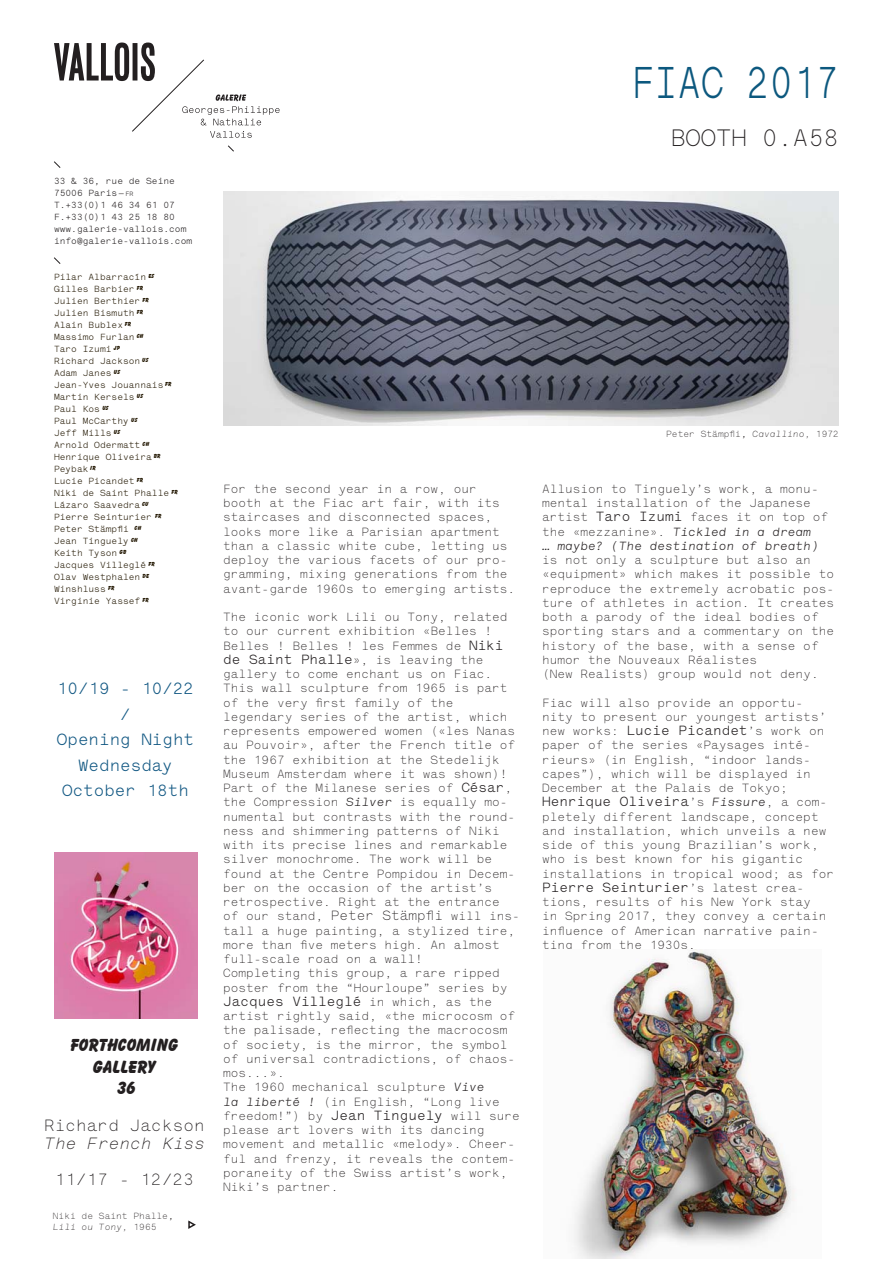
<style>
.page{position:relative;width:893px;height:1263px;background:#fff}
.page>*{position:absolute;margin:0;border:0;box-sizing:border-box;transform-origin:0 0}
.t1{font:700 45px "Lettera";color:#0c587e;scale:.8 1}
.t2{font:24px "Lettera";color:#231f20}
.t3{font:800 18px "Balloon BT";color:#231f20}
.t4{font:700 16.5px "Lettera";color:#125883}
.t5{font:16.5px "Lettera";letter-spacing:.01em;color:#231f20}
.t6{font:italic 16.5px "Lettera";color:#231f20}
.t7{font:700 13.5px "Lettera";color:#231f20}
.t8{font:12px/14.2px "Lettera";color:#231f20}
.t9{font:700 9px/12px "Lettera";color:#251a05}
.t10{font:700 9px/12px "Lettera";color:#231f20}
.t11{font:9px/10.8px "Lettera";color:#231f20}
.t12{font:700 9px "Lettera";color:#231f20}
.s1{font-size:6.3px}
.s2{font-weight:700}
.s3{font-style:italic}
.s4{font-weight:700;font-size:13.5px}
.s5{font-weight:700;font-style:italic}
.s6{font-size:13.5px}
.s7{font-weight:400;font-size:12px}
.s8{font-style:italic;font-size:12px}
</style>
<div class="page">
<svg style="left:54px;top:43px;width:226px;height:95px"></svg>
<svg style="left:54px;top:161px;width:7px;height:7px"></svg>
<svg style="left:54px;top:257px;width:7px;height:7px"></svg>
<svg style="left:188px;top:1220px;width:8px;height:9px"></svg>
<img style="left:223px;top:191px;width:616px;height:234px">
<img style="left:574px;top:949px;width:221px;height:310px">
<img style="left:54px;top:852px;width:143px;height:166px">
<p class="t10" style="left:54px;top:175px;width:122px">33 &amp; 36, rue de Seine<br>75006 Paris— <span class="s1">fr</span></p>
<p class="t12" style="left:54px;top:200px;width:122px">T.+33(0)1 46 34 61 07</p>
<p class="t12" style="left:54px;top:212px;width:122px">F .+33(0)1 43 25 18 80</p>
<p class="t10" style="left:54px;top:223px;width:140px">www.galerie-vallois.com info@galerie-vallois.com</p>
<p class="t9" style="left:54px;top:271px;width:102px">Pilar Albarracín <sup>ES<br></sup>Gilles Barbier <sup>FR</sup></p>
<p class="t9" style="left:54px;top:295px;width:96px">Julien Berthier <sup>FR<br></sup>Julien Bismuth <sup>FR</sup></p>
<p class="t9" style="left:54px;top:319px;width:79px">Alain Bublex <sup>FR</sup></p>
<p class="t9" style="left:54px;top:331px;width:91px">Massimo Furlan <sup>CH</sup></p>
<p class="t9" style="left:54px;top:343px;width:68px">Taro Izumi <sup>JP</sup></p>
<p class="t9" style="left:54px;top:355px;width:96px">Richard Jackson <sup>US</sup></p>
<p class="t9" style="left:54px;top:367px;width:119px">Adam Janes <sup>US<br></sup>Jean-Yves Jouannais <sup>FR<br></sup>Martin Kersels <sup>US</sup></p>
<p class="t9" style="left:54px;top:403px;width:85px">Paul Kos <sup>US<br></sup>Paul McCarthy <sup>US</sup></p>
<p class="t9" style="left:54px;top:427px;width:97px">Jeff Mills <sup>US<br></sup>Arnold Odermatt <sup>CH</sup></p>
<p class="t9" style="left:54px;top:451px;width:108px">Henrique Oliveira <sup>BR</sup></p>
<p class="t9" style="left:54px;top:463px;width:43px">Peybak <sup>IR</sup></p>
<p class="t9" style="left:54px;top:475px;width:91px">Lucie Picandet <sup>FR</sup></p>
<p class="t9" style="left:54px;top:487px;width:125px">Niki de Saint Phalle <sup>FR</sup></p>
<p class="t9" style="left:54px;top:499px;width:96px">Lázaro Saavedra <sup>CU</sup></p>
<p class="t9" style="left:54px;top:511px;width:109px">Pierre Seinturier <sup>FR</sup></p>
<p class="t9" style="left:54px;top:523px;width:89px">Peter Stämpfli <sup>CH</sup></p>
<p class="t9" style="left:54px;top:535px;width:85px">Jean Tinguely <sup>CH</sup></p>
<p class="t9" style="left:54px;top:547px;width:74px">Keith Tyson <sup>GB</sup></p>
<p class="t9" style="left:54px;top:559px;width:102px">Jacques Villeglé <sup>FR<br></sup>Olav Westphalen <sup>DE</sup></p>
<p class="t9" style="left:54px;top:583px;width:62px">Winshluss <sup>FR</sup></p>
<p class="t9" style="left:54px;top:595px;width:96px">Virginie Yassef <sup>FR</sup></p>
<p class="t4" style="left:57px;top:680px;width:139px">10/19 - 10/22</p>
<p class="t4" style="left:120px;top:705px;width:12px">/</p>
<p class="t4" style="left:57px;top:730px;width:139px">Opening Night</p>
<p class="t4" style="left:78px;top:756px;width:97px">Wednesday</p>
<p class="t4" style="left:62px;top:781px;width:128px">October 18th</p>
<p class="t3" style="left:70px;top:1034px;width:109px">FORTHCOMING</p>
<p class="t3" style="left:93px;top:1056px;width:65px">GALLERY</p>
<p class="t3" style="left:118px;top:1077px;width:20px">36</p>
<p class="t5" style="left:44px;top:1116px;width:162px">Richard Jackson</p>
<p class="t6" style="left:44px;top:1134px;width:164px">The French Kiss</p>
<p class="t5" style="left:55px;top:1170px;width:141px">11/17 - 12/23</p>
<p class="t11" style="left:53px;top:1210px;width:122px">Niki de Saint Phalle<span class="s2">,<br></span><span class="s3">Lili ou Tony,</span> 1965</p>
<p class="t8" style="left:223px;top:482px;width:293px">For the second year in a row, our booth at the Fiac art fair, with its staircases and disconnected spaces, looks more like a Parisian apartment than a classic white cube, letting us deploy the various facets of our pro&shy;gramming, mixing generations from the avant-garde 1960s to emerging artists.</p>
<p class="t8" style="left:223px;top:610px;width:286px">The iconic work Lili ou Tony, related to our current exhibition «Belles !<br>Belles ! Belles ! les Femmes de <span class="s4">Niki de Saint Phalle</span>», is leaving the gallery to come enchant us on Fiac.<br>This wall sculpture from 1965 is part of the very first family of the</p>
<p class="t8" style="left:223px;top:710px;width:293px">legendary series of the artist, which represents empowered women («les Nanas au Pouvoir», after the French title of the 1967 exhibition at the Stedelijk Museum Amsterdam where it was shown)!</p>
<p class="t8" style="left:223px;top:781px;width:298px">Part of the Milanese series of <span class="s4">César</span>, the Compression <span class="s5">Silver</span> is equally mo&shy;numental but contrasts with the round&shy;ness and shimmering patterns of Niki with its precise lines and remarkable silver monochrome. The work will be found at the Centre Pompidou in Decem&shy;ber on the occasion of the artist’s retrospective. Right at the entrance<br>of our stand, <span class="s6">Peter Stämpfli</span> will ins&shy;tall a huge painting, a stylized tire, more than five meters high. An almost full-scale road on a wall!</p>
<p class="t8" style="left:223px;top:966px;width:286px">Completing this group, a rare ripped poster from the “Hourloupe” series by</p>
<p class="t7" style="left:223px;top:994px;width:270px">Jacques Villeglé <span class="s7">in which, as the</span></p>
<p class="t8" style="left:223px;top:1009px;width:293px">artist rightly said, «the microcosm of the palisade, reflecting the macrocosm of society, is the mirror, the symbol of universal contradictions, of chaos&shy;mos...».</p>
<p class="t8" style="left:223px;top:1080px;width:298px">The 1960 mechanical sculpture <span class="s5">Vive<br>la liberté !</span> (in English, “Long live freedom!”) by <span class="s4">Jean Tinguely</span> will sure please art lovers with its dancing movement and metallic «melody». Cheer&shy;ful and frenzy, it reveals the contem&shy;poraneity of the Swiss artist’s work, Niki’s partner.</p>
<p class="t1" style="left:632px;top:58px;width:261px">FIAC 2017</p>
<p class="t2" style="left:670px;top:124px;width:170px">BOOTH 0.A58</p>
<p class="t11" style="left:666px;top:428px;width:174px">Peter Stämpfli<span class="s2">,</span> <span class="s3">Cavallino,</span> 1972</p>
<p class="t8" style="left:542px;top:482px;width:293px">Allusion to Tinguely’s work, a monu&shy;mental installation of the Japanese artist <span class="s4">Taro Izumi</span> faces it on top of the «mezzanine». <span class="s5">Tickled in a dream<br>… maybe? (The destination of breath) </span>is not only a sculpture but also an «equipment» which makes it possible to reproduce the extremely acrobatic pos&shy;ture of athletes in action. It creates both a parody of the ideal bodies of sporting stars and a commentary on the history of the base, with a sense of humor the Nouveaux Réalistes</p>
<p class="t8" style="left:542px;top:667px;width:278px">(New Realists) group would not deny.</p>
<p class="t8" style="left:542px;top:695px;width:286px">Fiac will also provide an opportu&shy;nity to present our youngest artists’ new works: <span class="s4">Lucie Picandet</span>’s work on paper of the series «Paysages inté&shy;rieurs» (in English, “indoor lands&shy;capes”), which will be displayed in December at the Palais de Tokyo;</p>
<p class="t7" style="left:542px;top:794px;width:287px">Henrique Oliveira<span class="s7">’s</span> <span class="s8">Fissure</span><span class="s7">, a com-</span></p>
<p class="t8" style="left:542px;top:809px;width:293px">pletely different landscape, concept and installation, which unveils a new side of this young Brazilian’s work, who is best known for his gigantic installations in tropical wood; as for</p>
<p class="t7" style="left:542px;top:880px;width:264px">Pierre Seinturier<span class="s7">’s latest crea-</span></p>
<p class="t8" style="left:542px;top:895px;width:286px">tions, results of his New York stay in Spring 2017, they convey a certain influence of American narrative pain&shy;ting from the 1930s.</p>
</div>
